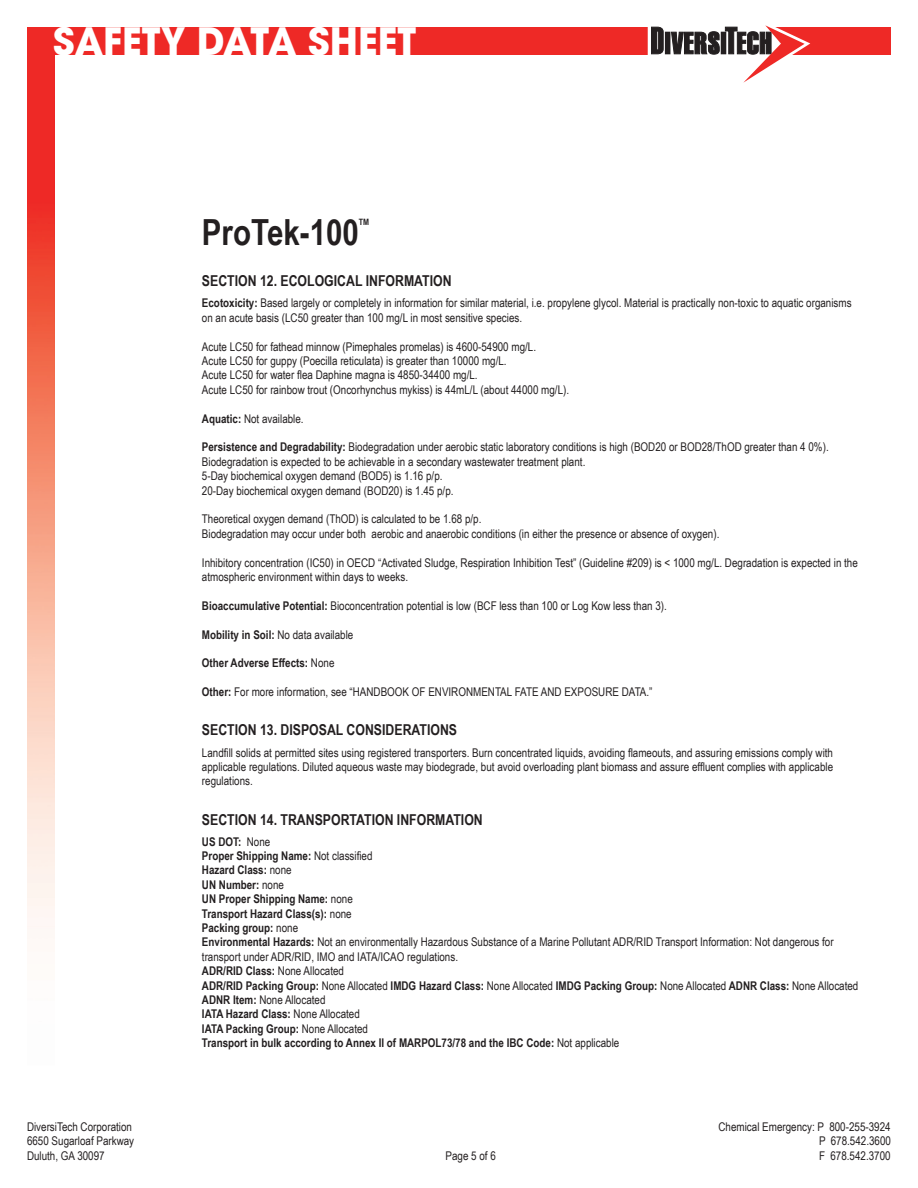
<style>
.page{position:relative;width:918px;height:1188px;background:#fff}
.page>*{position:absolute;margin:0;border:0;box-sizing:border-box;transform-origin:0 0}
.t1{font:700 37.5px "ITC Avant Garde Std";color:#fff}
.Main_Title{font:700 36px "Arial Narrow";color:#231f20}
.Section_Title{font:700 15px "Arial Narrow";color:#231f20}
.Section_Title-2{font:12px/14.4px "Arial Narrow";color:#231f20}
.Section_Title-3{font:700 12px/14.4px "Arial Narrow";color:#231f20}
.Main_Title-2{font:700 8.7px "Arial Narrow";color:#231f20}
.s1{font-weight:700}
.s2{font-weight:400}
</style>
<div class="page">
<div style="left:27px;top:27px;width:864px;height:27px;background:#ee2926"></div>
<img style="left:27px;top:54px;width:27px;height:873px">
<svg style="left:648px;top:25px;width:162px;height:58px"></svg>
<h1 class="t1" style="left:53px;top:16px;width:365px">SAFETY DATA SHEET</h1>
<p class="Main_Title" style="left:202px;top:205px;width:158px">ProTek-100</p>
<p class="Main_Title-2" style="left:359px;top:215px;width:12px">TM</p>
<p class="Section_Title" style="left:202px;top:270px;width:251px">SECTION 12. ECOLOGICAL INFORMATION</p>
<p class="Section_Title-2" style="left:202px;top:296px;width:651px"><span class="s1">Ecotoxicity:</span> Based largely or completely in information for similar material, i.e. propylene glycol. Material is practically non-toxic to aquatic organisms on an acute basis (LC50 greater than 100 mg/L in most sensitive species.</p>
<p class="Section_Title-2" style="left:202px;top:339px;width:369px">Acute LC50 for fathead minnow (Pimephales promelas) is 4600-54900 mg/L.<br>Acute LC50 for guppy (Poecilla reticulata) is greater than 10000 mg/L.<br>Acute LC50 for water flea Daphine magna is 4850-34400 mg/L.<br>Acute LC50 for rainbow trout (Oncorhynchus mykiss) is 44mL/L (about 44000 mg/L).</p>
<p class="Section_Title-2" style="left:202px;top:411px;width:103px"><span class="s1">Aquatic:</span> Not available.</p>
<p class="Section_Title-2" style="left:202px;top:440px;width:628px"><span class="s1">Persistence and Degradability:</span> Biodegradation under aerobic static laboratory conditions is high (BOD20 or BOD28/ThOD greater than 4 0%).<br>Biodegradation is expected to be achievable in a secondary wastewater treatment plant.<br>5-Day biochemical oxygen demand (BOD5) is 1.16 p/p.<br>20-Day biochemical oxygen demand (BOD20) is 1.45 p/p.</p>
<p class="Section_Title-2" style="left:202px;top:512px;width:519px">Theoretical oxygen demand (ThOD) is calculated to be 1.68 p/p.<br>Biodegradation may occur under both aerobic and anaerobic conditions (in either the presence or absence of oxygen).</p>
<p class="Section_Title-2" style="left:202px;top:555px;width:657px">Inhibitory concentration (IC50) in OECD “Activated Sludge, Respiration Inhibition Test” (Guideline #209) is &lt; 1000 mg/L. Degradation is expected in the atmospheric environment within days to weeks.</p>
<p class="Section_Title-2" style="left:202px;top:598px;width:466px"><span class="s1">Bioaccumulative Potential:</span> Bioconcentration potential is low (BCF less than 100 or Log Kow less than 3).</p>
<p class="Section_Title-3" style="left:202px;top:627px;width:153px">Mobility in Soil: <span class="s2">No data available</span></p>
<p class="Section_Title-3" style="left:202px;top:655px;width:134px">Other Adverse Effects: <span class="s2">None</span></p>
<p class="Section_Title-2" style="left:202px;top:684px;width:452px"><span class="s1">Other:</span> For more information, see “HANDBOOK OF ENVIRONMENTAL FATE AND EXPOSURE DATA.”</p>
<p class="Section_Title" style="left:202px;top:719px;width:257px">SECTION 13. DISPOSAL CONSIDERATIONS</p>
<p class="Section_Title-2" style="left:202px;top:745px;width:633px;text-align:justify">Landfill solids at permitted sites using registered transporters. Burn concentrated liquids, avoiding flameouts, and assuring emissions comply with applicable regulations. Diluted aqueous waste may biodegrade, but avoid overloading plant biomass and assure effluent complies with applicable regulations.</p>
<p class="Section_Title" style="left:202px;top:808px;width:282px">SECTION 14. TRANSPORTATION INFORMATION</p>
<p class="Section_Title-3" style="left:202px;top:834px;width:658px">US DOT: <span class="s2">None<br></span>Proper Shipping Name: <span class="s2">Not classified<br></span>Hazard Class: <span class="s2">none<br></span>UN Number: <span class="s2">none<br></span>UN Proper Shipping Name: <span class="s2">none<br></span>Transport Hazard Class(s): <span class="s2">none<br></span>Packing group: <span class="s2">none<br></span>Environmental Hazards: <span class="s2">Not an environmentally Hazardous Substance of a Marine Pollutant ADR/RID Transport Information: Not dangerous for transport under ADR/RID, IMO and IATA/ICAO regulations.<br></span>ADR/RID Class: <span class="s2">None Allocated<br></span>ADR/RID Packing Group: <span class="s2">None Allocated</span> IMDG Hazard Class: <span class="s2">None Allocated</span> IMDG Packing Group: <span class="s2">None Allocated</span> ADNR Class: <span class="s2">None Allocated </span>ADNR Item: <span class="s2">None Allocated<br></span>IATA Hazard Class: <span class="s2">None Allocated<br></span>IATA Packing Group: <span class="s2">None Allocated<br></span>Transport in bulk according to Annex II of MARPOL73/78 and the IBC Code: <span class="s2">Not applicable</span></p>
<p class="Section_Title-2" style="left:27px;top:1119px;width:106px">DiversiTech Corporation</p>
<p class="Section_Title-2" style="left:719px;top:1119px;width:174px">Chemical Emergency: P 800-255-3924</p>
<p class="Section_Title-2" style="left:27px;top:1134px;width:109px">6650 Sugarloaf Parkway</p>
<p class="Section_Title-2" style="left:819px;top:1134px;width:73px">P 678.542.3600</p>
<p class="Section_Title-2" style="left:27px;top:1148px;width:79px">Duluth, GA 30097</p>
<p class="Section_Title-2" style="left:446px;top:1148px;width:52px">Page 5 of 6</p>
<p class="Section_Title-2" style="left:819px;top:1148px;width:73px">F 678.542.3700</p>
</div>
